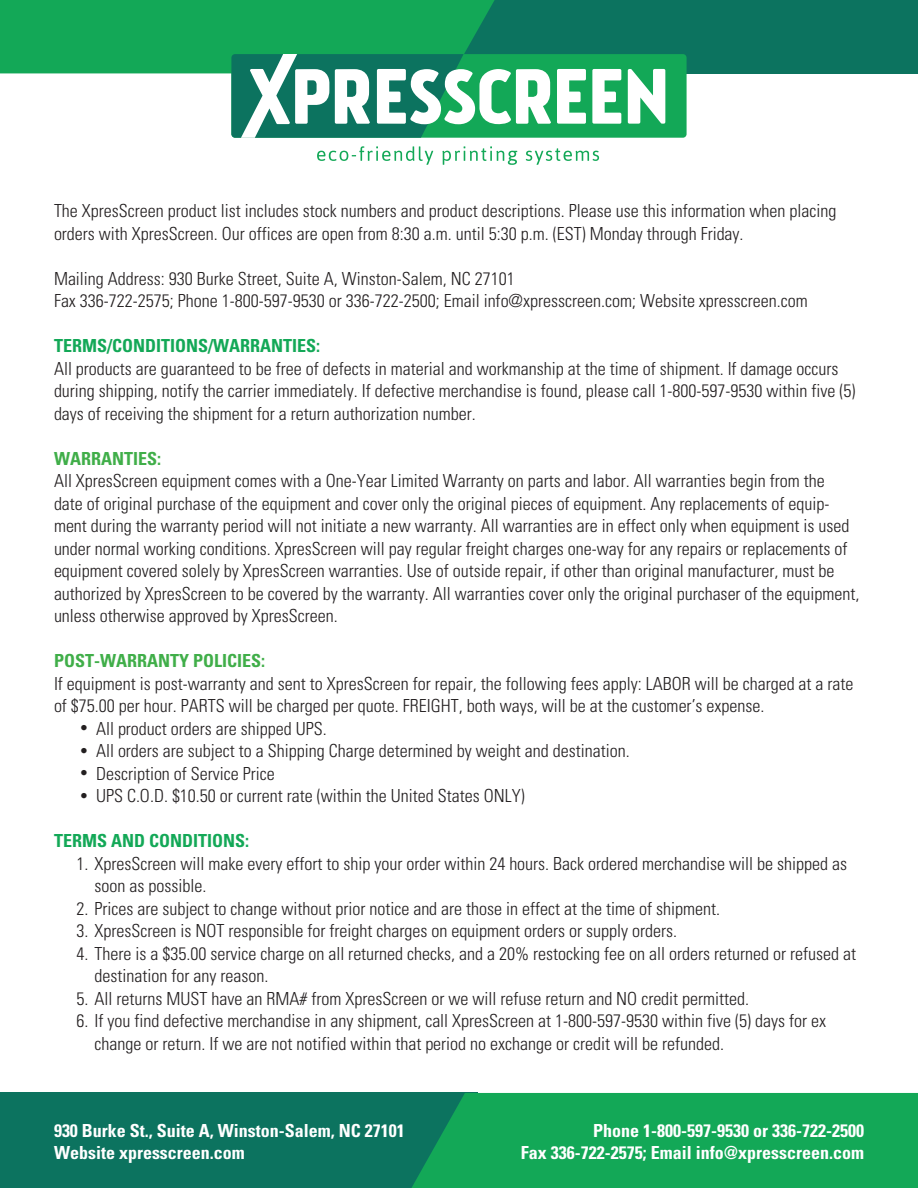
<style>
.page{position:relative;width:918px;height:1188px;background:#fff}
.page>*{position:absolute;margin:0;border:0;box-sizing:border-box;transform-origin:0 0}
.t1{font:300 condensed 18px/22.5px "Univers";color:#231f20}
.t2{font:700 condensed 18px/21.6px "Univers";color:#fff}
.t3{font:700 condensed 18px "Univers";color:#13a857}
.t4{font:700 condensed 18px "Univers";color:#40ae49}
.s1{font-size:15px}
</style>
<div class="page">
<div style="left:441px;top:0;width:477px;height:73px;background:#0c735f"></div>
<div style="left:0;top:1093px;width:477px;height:95px;background:#0c735f"></div>
<div style="left:411px;top:1093px;width:507px;height:95px;background:#13a857"></div>
<div style="left:231px;top:54px;width:456px;height:84px;background:#13a857;border-radius:4px"></div>
<svg style="left:557px;top:69px;width:29px;height:55px"></svg>
<svg style="left:592px;top:69px;width:29px;height:55px"></svg>
<svg style="left:628px;top:69px;width:37px;height:55px"></svg>
<svg style="left:0;top:0;width:551px;height:138px"></svg>
<svg style="left:317px;top:146px;width:116px;height:19px"></svg>
<svg style="left:442px;top:146px;width:75px;height:19px"></svg>
<svg style="left:526px;top:148px;width:73px;height:17px"></svg>
<p class="t1" style="left:54px;top:200px;width:784px">The XpresScreen product list includes stock numbers and product descriptions. Please use this information when placing orders with XpresScreen. Our offices are open from 8:30 a.m. until 5:30 p.m. (EST) Monday through Friday.</p>
<p class="t1" style="left:54px;top:267px;width:755px">Mailing Address: 930 Burke Street, Suite A, Winston-Salem, NC 27101<br>Fax 336-722-2575; Phone 1-800-597-9530 or 336-722-2500; Email info@xpresscreen.com; Website xpresscreen.com</p>
<p class="t3" style="left:54px;top:335px;width:268px">TERMS/CONDITIONS/WARRANTIES:</p>
<p class="t1" style="left:54px;top:357px;width:803px">All products are guaranteed to be free of defects in material and workmanship at the time of shipment. If damage occurs during shipping, notify the carrier immediately. If defective merchandise is found, please call 1-800-597-9530 within five (5) days of receiving the shipment for a return authorization number.</p>
<p class="t4" style="left:54px;top:447px;width:109px">WARRANTIES:</p>
<p class="t1" style="left:54px;top:470px;width:807px">All XpresScreen equipment comes with a One-Year Limited Warranty on parts and labor. All warranties begin from the<br>date of original purchase of the equipment and cover only the original pieces of equipment. Any replacements of equip&shy;ment during the warranty period will not initiate a new warranty. All warranties are in effect only when equipment is used under normal working conditions. XpresScreen will pay regular freight charges one-way for any repairs or replacements of equipment covered solely by XpresScreen warranties. Use of outside repair, if other than original manufacturer, must be authorized by XpresScreen to be covered by the warranty. All warranties cover only the original purchaser of the equipment, unless otherwise approved by XpresScreen.</p>
<p class="t4" style="left:54px;top:650px;width:213px">POST-WARRANTY POLICIES:</p>
<p class="t1" style="left:54px;top:672px;width:801px">If equipment is post-warranty and sent to XpresScreen for repair, the following fees apply: LABOR will be charged at a rate of $75.00 per hour. PARTS will be charged per quote. FREIGHT, both ways, will be at the customer’s expense.</p>
<p class="t1" style="left:80px;top:717px;width:249px"><span class="s1">•</span> All product orders are shipped UPS.</p>
<p class="t1" style="left:80px;top:740px;width:552px"><span class="s1">•</span> All orders are subject to a Shipping Charge determined by weight and destination.</p>
<p class="t1" style="left:80px;top:762px;width:197px"><span class="s1">•</span> Description of Service Price</p>
<p class="t1" style="left:80px;top:785px;width:447px"><span class="s1">•</span> UPS C.O.D. $10.50 or current rate (within the United States ONLY)</p>
<p class="t3" style="left:54px;top:830px;width:197px">TERMS AND CONDITIONS:</p>
<p class="t1" style="left:95px;top:852px;width:754px;text-indent:-18px">1. XpresScreen will make every effort to ship your order within 24 hours. Back ordered merchandise will be shipped as soon as possible.</p>
<p class="t1" style="left:77px;top:897px;width:645px">2. Prices are subject to change without prior notice and are those in effect at the time of shipment.</p>
<p class="t1" style="left:77px;top:920px;width:602px">3. XpresScreen is NOT responsible for freight charges on equipment orders or supply orders.</p>
<p class="t1" style="left:95px;top:942px;width:763px;text-indent:-18px">4. There is a $35.00 service charge on all returned checks, and a 20% restocking fee on all orders returned or refused at destination for any reason.</p>
<p class="t1" style="left:77px;top:987px;width:674px">5. All returns MUST have an RMA# from XpresScreen or we will refuse return and NO credit permitted.</p>
<p class="t1" style="left:95px;top:1010px;width:733px;text-indent:-18px">6. If you find defective merchandise in any shipment, call XpresScreen at 1-800-597-9530 within five (5) days for ex change or return. If we are not notified within that period no exchange or credit will be refunded.</p>
<p class="t2" style="left:54px;top:1120px;width:352px">930 Burke St., Suite A, Winston-Salem, NC 27101<br>Website xpresscreen.com</p>
<p class="t2" style="left:521px;top:1120px;width:345px;text-align:right">Phone 1-800-597-9530 or 336-722-2500<br>Fax 336-722-2575; Email info@xpresscreen.com</p>
</div>
